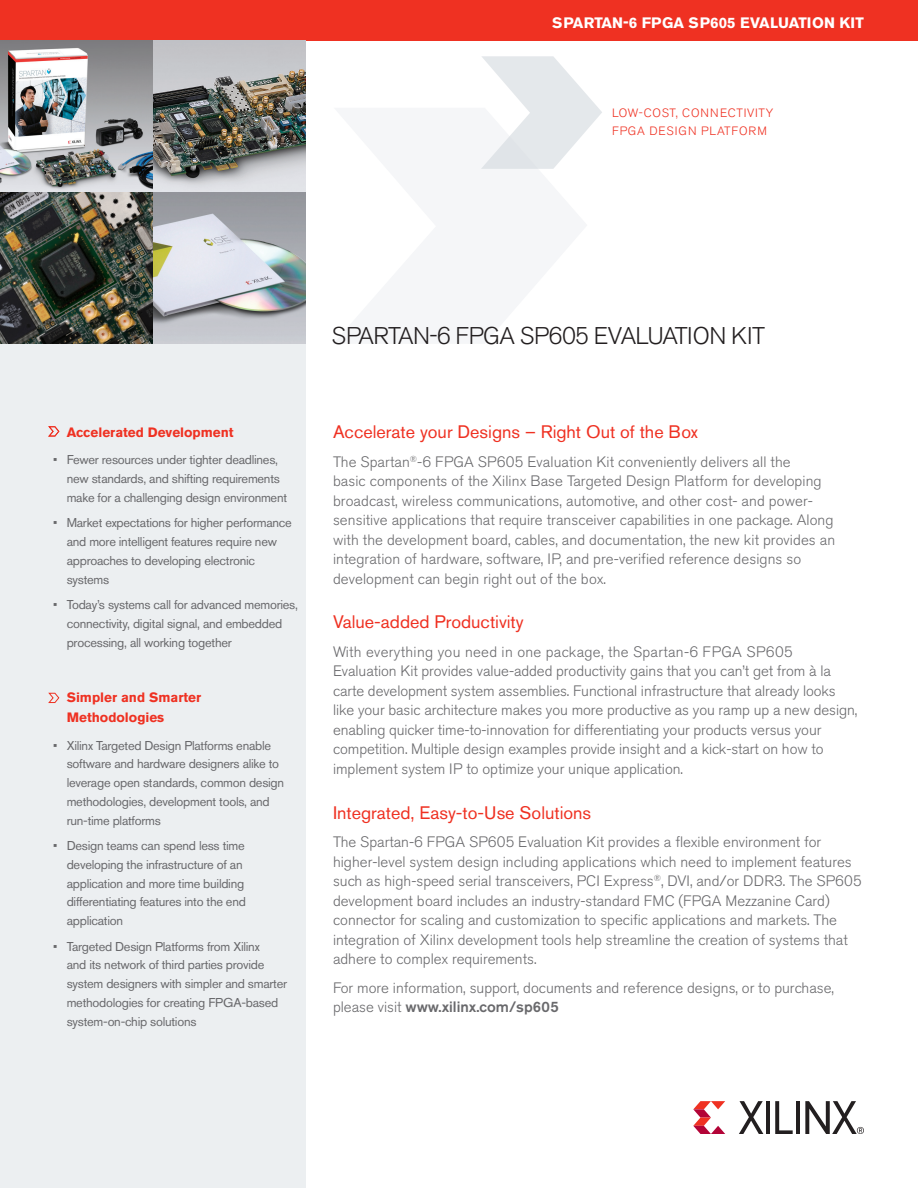
<style>
.page{position:relative;width:918px;height:1188px;background:#fff}
.page>*{position:absolute;margin:0;border:0;box-sizing:border-box;transform-origin:0 0}
.t1{font:300 24px "Akzidenz Grotesk Pro";letter-spacing:-.02em;color:#231f20}
.t2{font:18px "Akzidenz Grotesk Pro";color:#ef3122}
.t3{font:300 15px/19.5px "Akzidenz Grotesk Pro";color:#69696c}
.t4{font:700 15px "Akzidenz Grotesk Pro";letter-spacing:.05em;color:#fff}
.t5{font:700 13.5px/19.5px "Akzidenz Grotesk Pro";color:#ef3122}
.t6{font:12.75px/18.8px "Akzidenz Grotesk Pro";letter-spacing:-.02em;color:#69696c}
.t7{font:300 12px/18px "Akzidenz Grotesk Pro";letter-spacing:.06em;color:#ef3122}
.s1{font-weight:500}
</style>
<div class="page">
<div style="left:0;top:0;width:306px;height:1188px;background:#eceff1"></div>
<div style="left:0;top:0;width:918px;height:40px;background:#ef3122"></div>
<img style="left:0;top:40px;width:306px;height:304px">
<svg style="left:481px;top:56px;width:121px;height:113px"></svg>
<svg style="left:693px;top:1101px;width:32px;height:33px"></svg>
<svg style="left:739px;top:1101px;width:24px;height:33px"></svg>
<hr style="left:766px;top:1101px;width:4px;height:33px;background:#231f20">
<svg style="left:775px;top:1101px;width:18px;height:33px"></svg>
<hr style="left:796px;top:1101px;width:4px;height:33px;background:#231f20">
<svg style="left:805px;top:1101px;width:59px;height:33px"></svg>
<svg style="left:48px;top:426px;width:12px;height:11px"></svg>
<svg style="left:48px;top:692px;width:12px;height:11px"></svg>
<p class="t4" style="left:552px;top:13px;width:310px">Spartan-6 FPGA SP605 evaluation kit</p>
<p class="t7" style="left:612px;top:104px;width:163px">LOW-COST, CONNECTIVITY<br>FPGA DESIGN PLATFORM</p>
<p class="t5" style="left:53px;top:422px;width:182px">Accelerated Development</p>
<p class="t6" style="left:67px;top:450px;width:222px;text-indent:-14px">• Fewer resources under tighter deadlines, new standards, and shifting requirements make for a challenging design environment</p>
<p class="t6" style="left:67px;top:513px;width:227px;text-indent:-14px">• Market expectations for higher performance and more intelligent features require new approaches to developing electronic systems</p>
<p class="t6" style="left:67px;top:595px;width:233px;text-indent:-14px">• Today’s systems call for advanced memories, connectivity, digital signal, and embedded processing, all working together</p>
<p class="t5" style="left:67px;top:688px;width:136px">Simpler and Smarter<br>Methodologies</p>
<p class="t6" style="left:67px;top:736px;width:219px;text-indent:-14px">• Xilinx Targeted Design Platforms enable software and hardware designers alike to leverage open standards, common design methodologies, development tools, and run-time platforms</p>
<p class="t6" style="left:67px;top:836px;width:181px;text-indent:-14px">• Design teams can spend less time developing the infrastructure of an application and more time building differentiating features into the end application</p>
<p class="t6" style="left:67px;top:937px;width:222px;text-indent:-14px">• Targeted Design Platforms from Xilinx<br>and its network of third parties provide system designers with simpler and smarter methodologies for creating FPGA-based system-on-chip solutions</p>
<h1 class="t1" style="left:332px;top:320px;width:29px">Spartan</h1>
<h1 class="t1" style="left:429px;top:320px;width:179px">-6 FPGA SP605 eval</h1>
<h1 class="t1" style="left:648px;top:320px;width:29px">uation</h1>
<h1 class="t1" style="left:731px;top:320px;width:25px">kit</h1>
<p class="t2" style="left:333px;top:420px;width:366px">Accelerate your Designs – Right Out of the Box</p>
<p class="t3" style="left:333px;top:452px;width:504px">The Spartan<sup>®</sup>-6 FPGA SP605 Evaluation Kit conveniently delivers all the<br>basic components of the Xilinx Base Targeted Design Platform for developing broadcast, wireless communications, automotive, and other cost- and power&shy;sensitive applications that require transceiver capabilities in one package. Along with the development board, cables, and documentation, the new kit provides an integration of hardware, software, IP, and pre-verified reference designs so development can begin right out of the box.</p>
<p class="t2" style="left:333px;top:610px;width:192px">Value-added Productivity</p>
<p class="t3" style="left:333px;top:642px;width:526px">With everything you need in one package, the Spartan-6 FPGA SP605<br>Evaluation Kit provides value-added productivity gains that you can’t get from à la carte development system assemblies. Functional infrastructure that already looks like your basic architecture makes you more productive as you ramp up a new design, enabling quicker time-to-innovation for differentiating your products versus your competition. Multiple design examples provide insight and a kick-start on how to implement system IP to optimize your unique application.</p>
<p class="t2" style="left:333px;top:801px;width:260px">Integrated, Easy-to-Use Solutions</p>
<p class="t3" style="left:333px;top:832px;width:530px">The Spartan-6 FPGA SP605 Evaluation Kit provides a flexible environment for higher-level system design including applications which need to implement features such as high-speed serial transceivers, PCI Express<sup>®</sup>, DVI, and/or DDR3. The SP605 development board includes an industry-standard FMC (FPGA Mezzanine Card) connector for scaling and customization to specific applications and markets. The integration of Xilinx development tools help streamline the creation of systems that adhere to complex requirements.</p>
<p class="t3" style="left:333px;top:978px;width:503px">For more information, support, documents and reference designs, or to purchase, please visit <span class="s1">www.xilinx.com/sp605</span></p>
</div>
